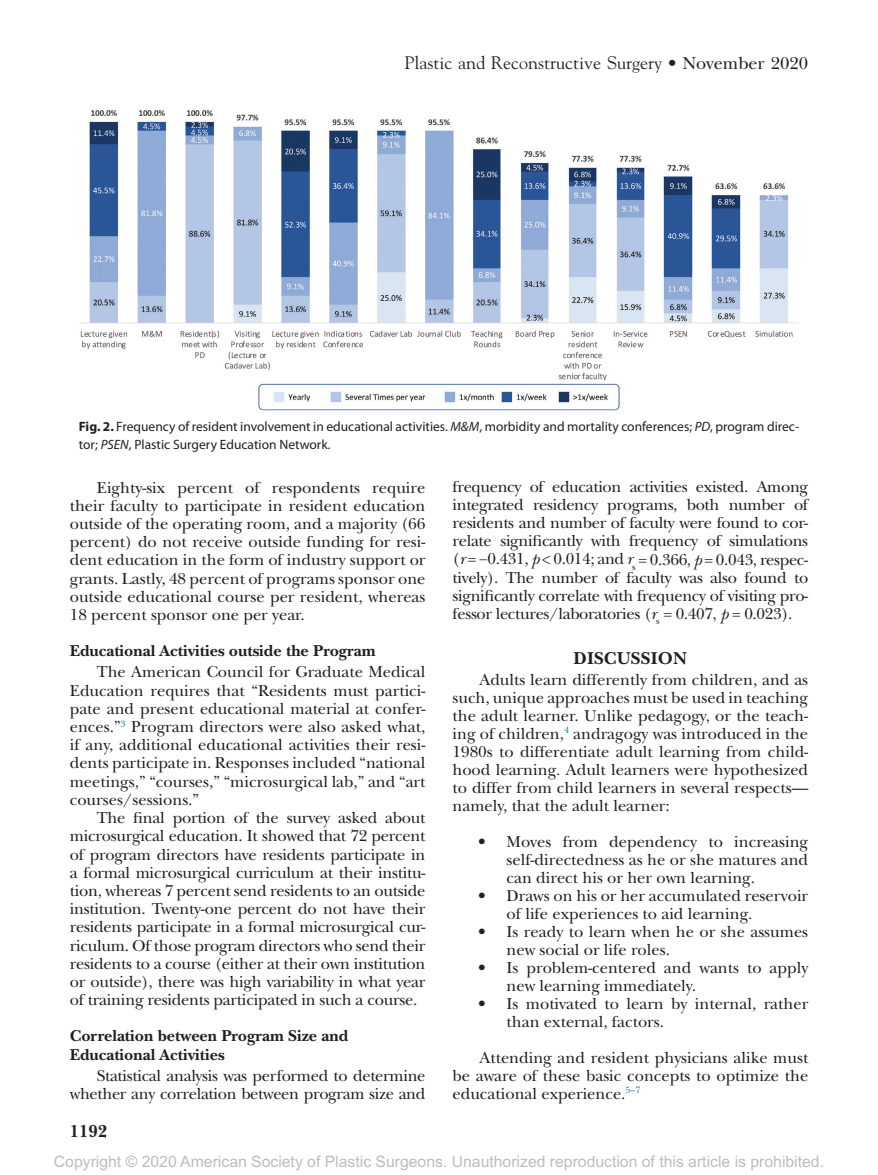
<style>
.page{position:relative;width:878px;height:1175px;background:#fff}
.page>*{position:absolute;margin:0;border:0;box-sizing:border-box;transform-origin:0 0}
.t1{font:18px "Goudy";color:#231f20}
.t2{font:700 18px "New Baskerville";letter-spacing:.01em;color:#231f20}
.t3{font:16.5px/18.1px "New Baskerville";color:#231f20;text-align:justify}
.t4{font:700 16.5px/18.1px "New Baskerville";color:#231f20}
.t5{font:16.5px/18.1px "New Baskerville";letter-spacing:-.02em;color:#231f20;text-align:right}
.t6{font:15.75px "Arial MT Std";color:#bcbdc0}
.t7{font:13.5px/18px "Myriad Pro";color:#231f20}
.s1{font-family:"New Baskerville"}
.s2{font-weight:700}
.s3{font-style:italic}
</style>
<div class="page">
<img style="left:80px;top:110px;width:718px;height:301px">
<p class="t1" style="left:404px;top:52px;width:405px">Plastic and Reconstructive Surgery <span class="s1">• November 2020</span></p>
<p class="t7" style="left:79px;top:417px;width:721px"><span class="s2">Fig. 2.</span> Frequency of resident involvement in educational activities. <span class="s3">M&amp;M</span>, morbidity and mortality conferences; <span class="s3">PD</span>, program direc&shy;tor; <span class="s3">PSEN</span>, Plastic Surgery Education Network.</p>
<p class="t3" style="left:70px;top:478px;width:357px;text-indent:27px">Eighty-six percent of respondents require their faculty to participate in resident education outside of the operating room, and a majority (66 percent) do not receive outside funding for resi&shy;dent education in the form of industry support or grants. Lastly, 48 percent of programs sponsor one outside educational course per resident, whereas 18 percent sponsor one per year.</p>
<p class="t4" style="left:70px;top:642px;width:307px">Educational Activities outside the Program</p>
<p class="t3" style="left:70px;top:663px;width:357px;text-indent:27px">The American Council for Graduate Medical Education requires that “Residents must partici&shy;pate and present educational material at confer&shy;ences.”<sup>3</sup> Program directors were also asked what, if any, additional educational activities their resi&shy;dents participate in. Responses included “national meetings,” “courses,” “microsurgical lab,” and “art courses/sessions.”</p>
<p class="t3" style="left:70px;top:808px;width:357px;text-indent:27px">The final portion of the survey asked about microsurgical education. It showed that 72 percent of program directors have residents participate in a formal microsurgical curriculum at their institu&shy;tion, whereas 7 percent send residents to an outside institution. Twenty-one percent do not have their residents participate in a formal microsurgical cur&shy;riculum. Of those program directors who send their residents to a course (either at their own institution or outside), there was high variability in what year of training residents participated in such a course.</p>
<p class="t4" style="left:70px;top:1027px;width:280px">Correlation between Program Size and<br>Educational Activities</p>
<p class="t5" style="left:70px;top:1066px;width:357px">Statistical analysis was performed to determine whether any correlation between program size and</p>
<p class="t2" style="left:70px;top:1120px;width:39px">1192</p>
<p class="t3" style="left:452px;top:478px;width:357px">frequency of education activities existed. Among integrated residency programs, both number of residents and number of faculty were found to cor&shy;relate significantly with frequency of simulations (<span class="s3">r</span> = −0.431, <span class="s3">p</span> &lt; 0.014; and <span class="s3">r</span><sub>s</sub> = 0.366, <span class="s3">p</span> = 0.043, respec&shy;tively). The number of faculty was also found to significantly correlate with frequency of visiting pro&shy;fessor lectures/laboratories (<span class="s3">r</span><sub>s</sub> = 0.407, <span class="s3">p</span> = 0.023).</p>
<p class="t2" style="left:573px;top:647px;width:115px">DISCUSSION</p>
<p class="t3" style="left:452px;top:670px;width:357px;text-indent:27px">Adults learn differently from children, and as such, unique approaches must be used in teaching the adult learner. Unlike pedagogy, or the teach&shy;ing of children,<sup>4</sup> andragogy was introduced in the 1980s to differentiate adult learning from child&shy;hood learning. Adult learners were hypothesized to differ from child learners in several respects— namely, that the adult learner:</p>
<p class="t3" style="left:506px;top:832px;width:303px;text-indent:-29px">• Moves from dependency to increasing self-directedness as he or she matures and can direct his or her own learning.</p>
<p class="t3" style="left:506px;top:886px;width:303px;text-indent:-29px">• Draws on his or her accumulated reservoir of life experiences to aid learning.</p>
<p class="t3" style="left:506px;top:922px;width:303px;text-indent:-29px">• Is ready to learn when he or she assumes new social or life roles.</p>
<p class="t3" style="left:506px;top:958px;width:303px;text-indent:-29px">• Is problem-centered and wants to apply new learning immediately.</p>
<p class="t3" style="left:506px;top:994px;width:303px;text-indent:-29px">• Is motivated to learn by internal, rather than external, factors.</p>
<p class="t3" style="left:452px;top:1048px;width:357px;text-indent:27px">Attending and resident physicians alike must be aware of these basic concepts to optimize the educational experience.<sup>5–7</sup></p>
<p class="t6" style="left:54px;top:1152px;width:771px">Copyright © 2020 American Society of Plastic Surgeons. Unauthorized reproduction of this article is prohibited.</p>
</div>
